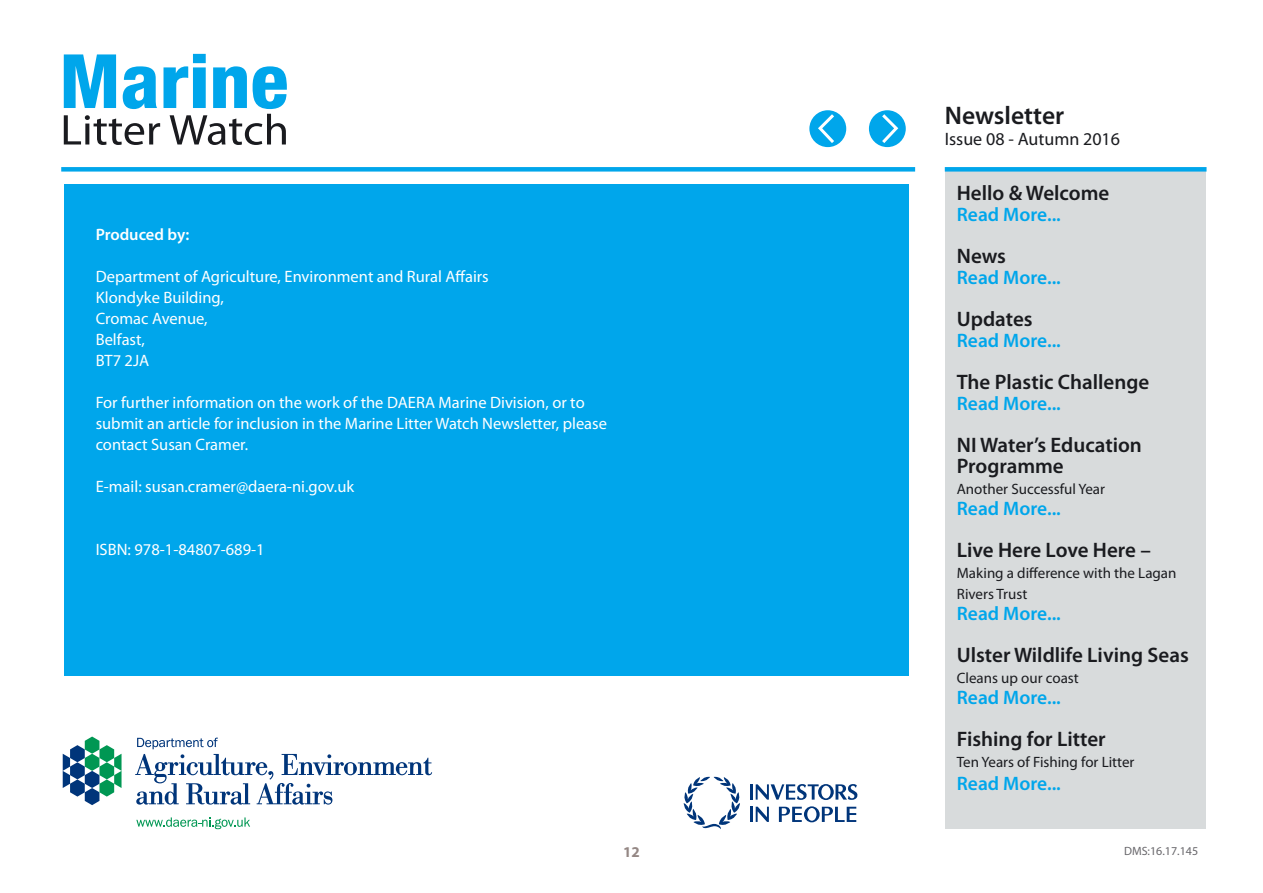
<style>
.page{position:relative;width:1263px;height:893px;background:#fff}
.page>*{position:absolute;margin:0;border:0;box-sizing:border-box;transform-origin:0 0}
.t1{font:600 25.5px "Myriad Pro";color:#1a1b1f}
.t2{font:600 21px/21px "Myriad Pro";color:#1a1b1f}
.t3{font:600 19.5px "Myriad Pro";color:#00a6eb}
.t4{font:18px "Myriad Pro";color:#1a1b1f}
.Body_text{font:16.5px/21px "Myriad Pro";color:#fff}
.Body_text-2{font:600 16.5px "Myriad Pro";letter-spacing:-.005em;color:#fff}
.t5{font:15px/21px "Myriad Pro";color:#1a1b1f}
.t6{font:700 15px "Myriad Pro";color:#948784}
.Body_text-3{font:12px "Myriad Pro";color:#68676b}
</style>
<div class="page">
<div style="left:945px;top:169px;width:261px;height:660px;background:#d8dbdc"></div>
<div style="left:61px;top:167px;width:854px;height:5px;background:#00a6eb"></div>
<div style="left:945px;top:167px;width:261px;height:5px;background:#00a6eb"></div>
<svg style="left:64px;top:54px;width:223px;height:91px"></svg>
<div style="left:809px;top:110px;width:37px;height:37px;background:#00a6eb;border-radius:50%"></div>
<svg style="left:816px;top:111px;width:21px;height:35px"></svg>
<div style="left:869px;top:110px;width:37px;height:37px;background:#00a6eb;border-radius:50%"></div>
<svg style="left:879px;top:111px;width:21px;height:35px"></svg>
<div style="left:64px;top:184px;width:844px;height:491px;background:#00a6eb"></div>
<svg style="left:63px;top:736px;width:59px;height:69px"></svg>
<svg style="left:136px;top:817px;width:114px;height:12px"></svg>
<svg style="left:135px;top:738px;width:297px;height:67px"></svg>
<hr style="left:750px;top:807px;width:3px;height:15px;background:#00357a">
<svg style="left:756px;top:807px;width:13px;height:15px"></svg>
<svg style="left:779px;top:806px;width:77px;height:16px"></svg>
<hr style="left:750px;top:784px;width:3px;height:16px;background:#00357a">
<svg style="left:756px;top:784px;width:102px;height:16px"></svg>
<svg style="left:683px;top:776px;width:57px;height:53px"></svg>
<p class="Body_text-2" style="left:96px;top:224px;width:95px">Produced by:</p>
<p class="Body_text" style="left:96px;top:266px;width:395px">Department of Agriculture, Environment and Rural Affairs</p>
<p class="Body_text" style="left:96px;top:287px;width:130px">Klondyke Building,</p>
<p class="Body_text" style="left:96px;top:308px;width:113px">Cromac Avenue,</p>
<p class="Body_text" style="left:96px;top:329px;width:51px">Belfast,</p>
<p class="Body_text" style="left:96px;top:350px;width:55px">BT7 2JA</p>
<p class="Body_text" style="left:96px;top:392px;width:513px">For further information on the work of the DAERA Marine Division, or to submit an article for inclusion in the Marine Litter Watch Newsletter, please contact Susan Cramer.</p>
<p class="Body_text" style="left:96px;top:476px;width:260px">E-mail: susan.cramer@daera-ni.gov.uk</p>
<p class="Body_text" style="left:96px;top:539px;width:171px">ISBN: 978-1-84807-689-1</p>
<p class="t6" style="left:623px;top:843px;width:18px">12</p>
<h1 class="t1" style="left:945px;top:99px;width:121px">Newsletter</h1>
<p class="t4" style="left:945px;top:128px;width:177px">Issue 08 - Autumn 2016</p>
<p class="t2" style="left:957px;top:182px;width:154px">Hello &amp; Welcome</p>
<p class="t3" style="left:957px;top:202px;width:106px">Read More...</p>
<p class="t2" style="left:957px;top:245px;width:51px">News</p>
<p class="t3" style="left:957px;top:265px;width:106px">Read More...</p>
<p class="t2" style="left:957px;top:308px;width:77px">Updates</p>
<p class="t3" style="left:957px;top:328px;width:106px">Read More...</p>
<p class="t2" style="left:957px;top:371px;width:194px">The Plastic Challenge</p>
<p class="t3" style="left:957px;top:391px;width:106px">Read More...</p>
<p class="t2" style="left:957px;top:434px;width:187px">NI Water’s Education<br>Programme</p>
<p class="t5" style="left:957px;top:478px;width:150px">Another Successful Year</p>
<p class="t3" style="left:957px;top:496px;width:106px">Read More...</p>
<p class="t2" style="left:957px;top:539px;width:196px">Live Here Love Here –</p>
<p class="t5" style="left:957px;top:562px;width:221px">Making a difference with the Lagan<br>Rivers Trust</p>
<p class="t3" style="left:957px;top:601px;width:106px">Read More...</p>
<p class="t2" style="left:957px;top:644px;width:233px">Ulster Wildlife Living Seas</p>
<p class="t5" style="left:957px;top:667px;width:123px">Cleans up our coast</p>
<p class="t3" style="left:957px;top:685px;width:106px">Read More...</p>
<p class="t2" style="left:957px;top:728px;width:150px">Fishing for Litter</p>
<p class="t5" style="left:957px;top:751px;width:179px">Ten Years of Fishing for Litter</p>
<p class="t3" style="left:957px;top:771px;width:106px">Read More...</p>
<p class="Body_text-3" style="left:1124px;top:844px;width:76px">DMS:16.17.145</p>
</div>
